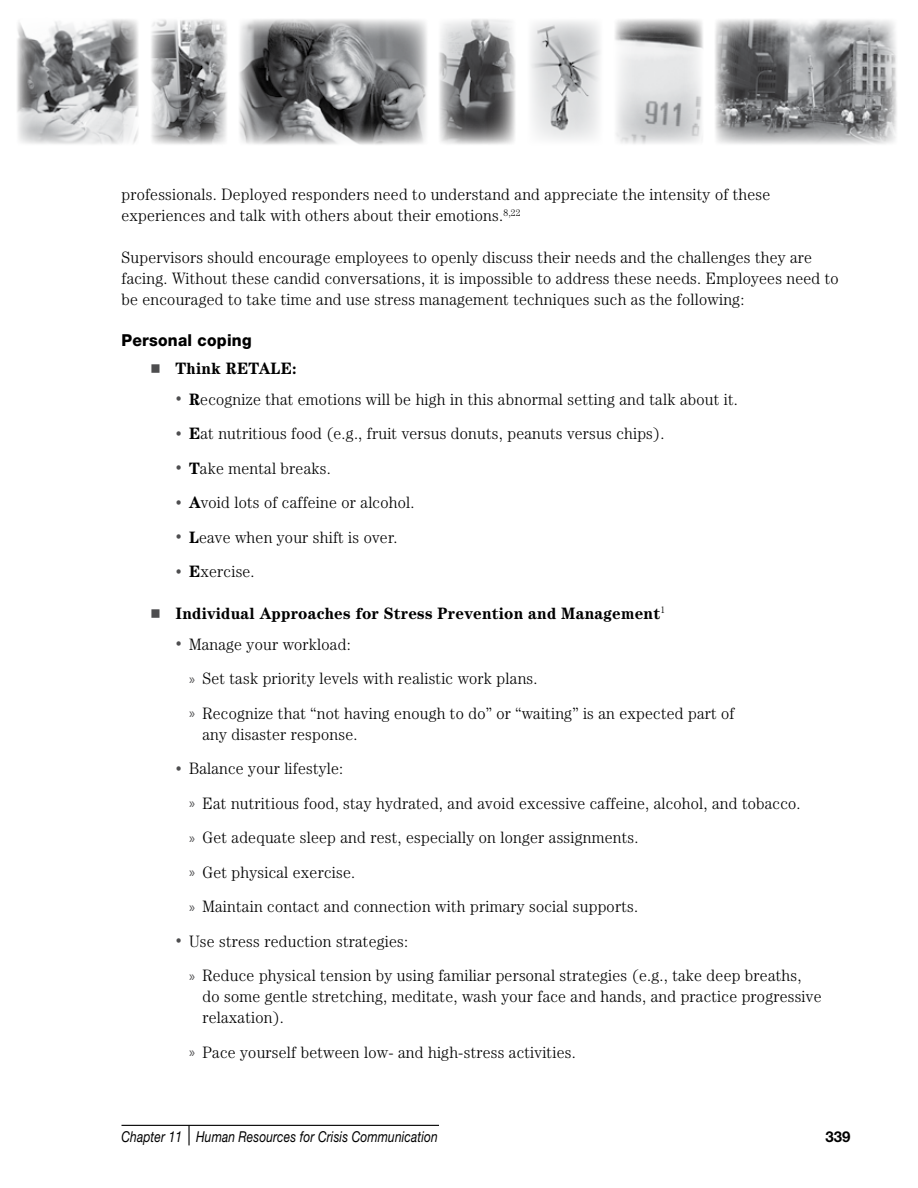
<style>
.page{position:relative;width:918px;height:1188px;background:#fff}
.page>*{position:absolute;margin:0;border:0;box-sizing:border-box;transform-origin:0 0}
.B1__Body_Text{font:300 16.5px/21px "Century Std";letter-spacing:.015em;color:#000;scale:.95 1}
.t1{font:700 16.5px "Century Std";letter-spacing:.015em;color:#000;scale:.95 1}
.B1__Body_Text_BF_LEA{font:800 16.5px "Helvetica Neue LT Std";letter-spacing:.015em;color:#000;scale:.95 1}
.t2{font:italic 15px "Helvetica Neue LT Std";letter-spacing:.01em;color:#000;scale:.8 1}
.t3{font:700 15px "Helvetica Neue LT Std";color:#000}
.s1{font-weight:700}
.s2{font-family:"Myriad Pro";font-weight:400;font-size:15px;color:#4d4d4f}
</style>
<div class="page">
<hr style="left:122px;top:1125px;width:317px;height:1px;background:#000">
<hr style="left:188px;top:1125px;width:2px;height:20px;background:#000">
<img style="left:17px;top:19px;width:880px;height:126px">
<p class="B1__Body_Text" style="left:122px;top:184px;width:685px">professionals. Deployed responders need to understand and appreciate the intensity of these experiences and talk with others about their emotions.<sup>8,22</sup></p>
<p class="B1__Body_Text" style="left:122px;top:246px;width:757px">Supervisors should encourage employees to openly discuss their needs and the challenges they are facing. Without these candid conversations, it is impossible to address these needs. Employees need to be encouraged to take time and use stress management techniques such as the following:</p>
<p class="B1__Body_Text_BF_LEA" style="left:122px;top:330px;width:139px">Personal coping</p>
<p class="t1" style="left:176px;top:358px;width:129px">Think RETALE:</p>
<p class="B1__Body_Text" style="left:189px;top:388px;width:579px"><span class="s1">R</span>ecognize that emotions will be high in this abnormal setting and talk about it.</p>
<p class="B1__Body_Text" style="left:189px;top:423px;width:502px"><span class="s1">E</span>at nutritious food (e.g., fruit versus donuts, peanuts versus chips).</p>
<p class="B1__Body_Text" style="left:189px;top:457px;width:151px"><span class="s1">T</span>ake mental breaks.</p>
<p class="B1__Body_Text" style="left:189px;top:492px;width:239px"><span class="s1">A</span>void lots of caffeine or alcohol.</p>
<p class="B1__Body_Text" style="left:189px;top:526px;width:221px"><span class="s1">L</span>eave when your shift is over.</p>
<p class="B1__Body_Text" style="left:189px;top:561px;width:71px"><span class="s1">E</span>xercise.</p>
<p class="t1" style="left:176px;top:603px;width:517px">Individual Approaches for Stress Prevention and Management<sup>1</sup></p>
<p class="B1__Body_Text" style="left:189px;top:634px;width:172px">Manage your workload:</p>
<p class="B1__Body_Text" style="left:189px;top:668px;width:368px"><span class="s2">»</span> Set task priority levels with realistic work plans.</p>
<p class="B1__Body_Text" style="left:202px;top:703px;width:562px;text-indent:-14px"><span class="s2">»</span> Recognize that “not having enough to do” or “waiting” is an expected part of any disaster response.</p>
<p class="B1__Body_Text" style="left:189px;top:758px;width:164px">Balance your lifestyle:</p>
<p class="B1__Body_Text" style="left:189px;top:793px;width:645px"><span class="s2">»</span> Eat nutritious food, stay hydrated, and avoid excessive caffeine, alcohol, and tobacco.</p>
<p class="B1__Body_Text" style="left:189px;top:827px;width:475px"><span class="s2">»</span> Get adequate sleep and rest, especially on longer assignments.</p>
<p class="B1__Body_Text" style="left:189px;top:862px;width:176px"><span class="s2">»</span> Get physical exercise.</p>
<p class="B1__Body_Text" style="left:189px;top:896px;width:474px"><span class="s2">»</span> Maintain contact and connection with primary social supports.</p>
<p class="B1__Body_Text" style="left:189px;top:931px;width:232px">Use stress reduction strategies:</p>
<p class="B1__Body_Text" style="left:202px;top:965px;width:653px;text-indent:-14px"><span class="s2">»</span> Reduce physical tension by using familiar personal strategies (e.g., take deep breaths, do some gentle stretching, meditate, wash your face and hands, and practice progressive relaxation).</p>
<p class="B1__Body_Text" style="left:189px;top:1042px;width:409px"><span class="s2">»</span> Pace yourself between low- and high-stress activities.</p>
<p class="t2" style="left:122px;top:1127px;width:397px">Chapter 11 Human Resources for Crisis Communication</p>
<p class="t3" style="left:825px;top:1127px;width:27px">339</p>
</div>
